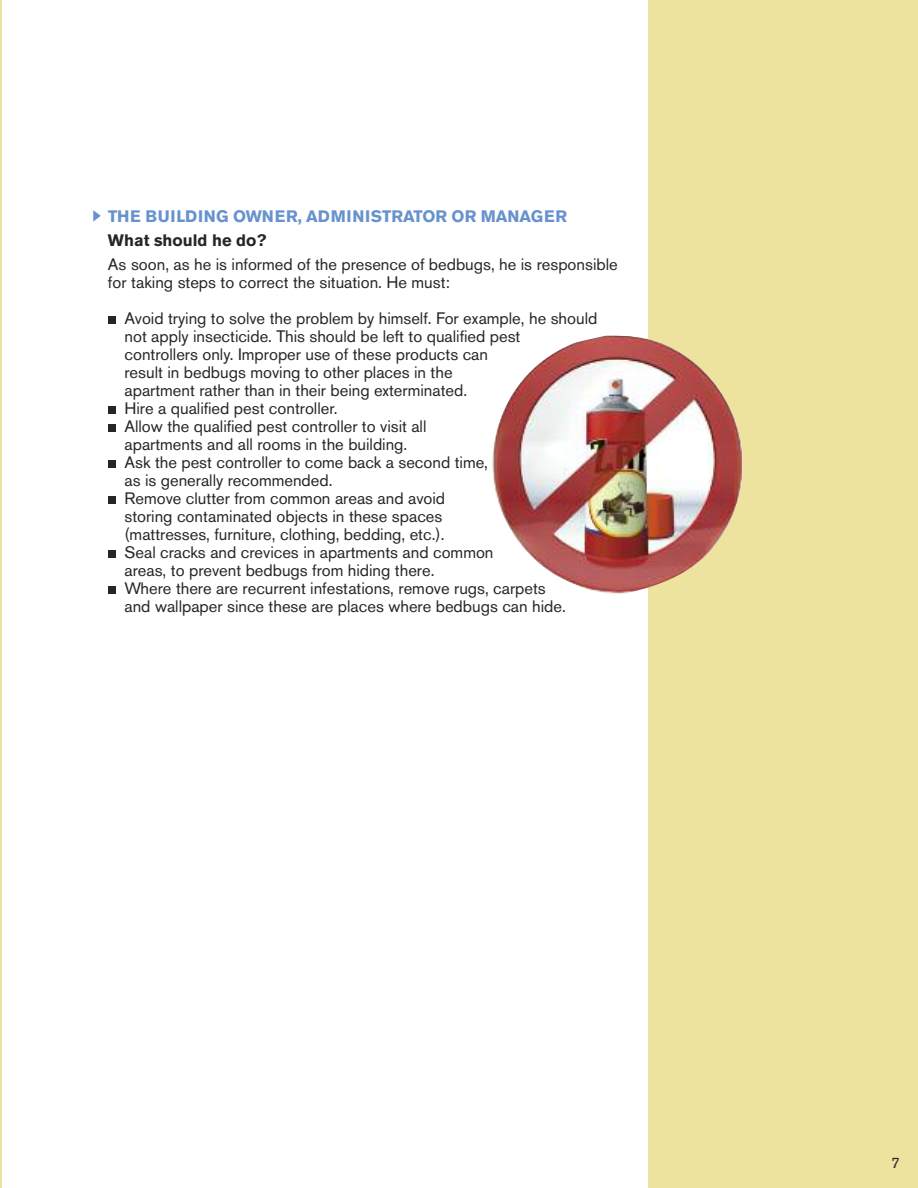
<style>
.page{position:relative;width:918px;height:1188px;background:#fff}
.page>*{position:absolute;margin:0;border:0;box-sizing:border-box;transform-origin:0 0}
.t1{font:16.5px/18px "Akzidenz Grotesk BE";color:#272627}
.t2{font:700 16.5px "Akzidenz Grotesk BE";letter-spacing:.01em;color:#6792cd}
.t3{font:700 16.5px "Akzidenz Grotesk BE";color:#272627}
.t4{font:15px "Akzidenz Grotesk BE";color:#272627}
</style>
<div class="page">
<hr style="left:0;top:0;width:2px;height:1188px;background:#eee29f">
<div style="left:648px;top:0;width:270px;height:1188px;background:#eee29f"></div>
<div style="left:108px;top:586px;width:8px;height:8px;background:#272627"></div>
<div style="left:108px;top:550px;width:8px;height:8px;background:#272627"></div>
<div style="left:108px;top:496px;width:8px;height:8px;background:#272627"></div>
<div style="left:108px;top:460px;width:8px;height:8px;background:#272627"></div>
<div style="left:108px;top:424px;width:8px;height:8px;background:#272627"></div>
<div style="left:108px;top:406px;width:8px;height:8px;background:#272627"></div>
<div style="left:108px;top:316px;width:8px;height:8px;background:#272627"></div>
<img style="left:492px;top:335px;width:252px;height:259px">
<svg style="left:93px;top:210px;width:8px;height:12px"></svg>
<p class="t2" style="left:108px;top:210px;width:461px">THE BUILDING OWNER, ADMINISTRATOR OR MANAGER</p>
<p class="t3" style="left:108px;top:234px;width:160px">What should he do?</p>
<p class="t1" style="left:108px;top:257px;width:511px">As soon, as he is informed of the presence of bedbugs, he is responsible for taking steps to correct the situation. He must:</p>
<p class="t1" style="left:124px;top:311px;width:474px">Avoid trying to solve the problem by himself. For example, he should not apply insecticide. This should be left to qualified pest controllers only. Improper use of these products can<br>result in bedbugs moving to other places in the<br>apartment rather than in their being exterminated.<br>Hire a qualified pest controller.<br>Allow the qualified pest controller to visit all<br>apartments and all rooms in the building.<br>Ask the pest controller to come back a second time,<br>as is generally recommended.<br>Remove clutter from common areas and avoid<br>storing contaminated objects in these spaces<br>(mattresses, furniture, clothing, bedding, etc.).<br>Seal cracks and crevices in apartments and common<br>areas, to prevent bedbugs from hiding there.<br>Where there are recurrent infestations, remove rugs, carpets<br>and wallpaper since these are places where bedbugs can hide.</p>
<p class="t4" style="left:891px;top:1158px;width:10px">7</p>
</div>
